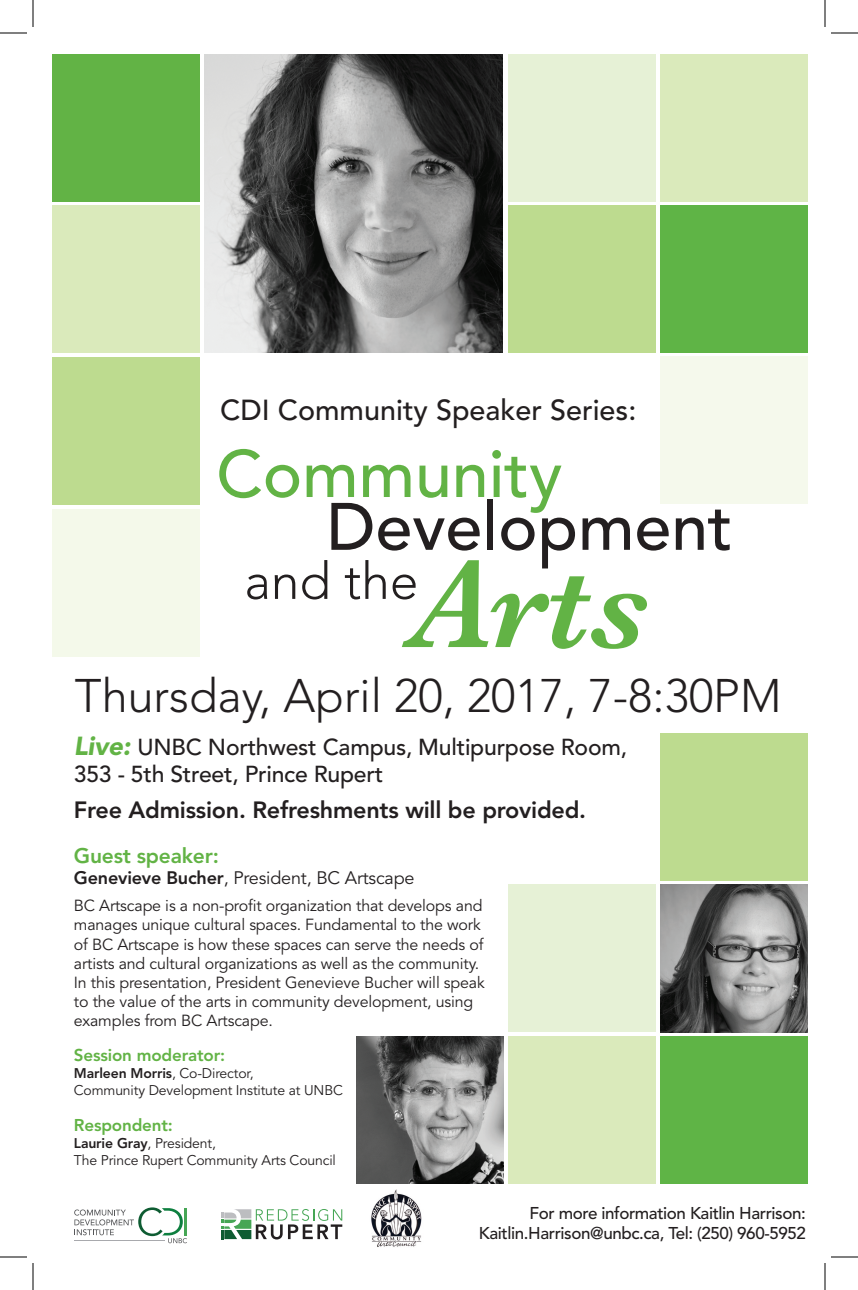
<style>
.page{position:relative;width:858px;height:1290px;background:#fff}
.page>*{position:absolute;margin:0;border:0;box-sizing:border-box;transform-origin:0 0}
.t1{font:italic 600 128.9px "Baskerville";color:#62b345}
.t2{font:500 66.2px "Avenir LT";color:#231f20}
.t3{font:500 66.2px "Avenir LT";color:#62b345}
.t4{font:300 51.4px "Avenir LT";color:#231f20}
.t5{font:300 46.7px "Avenir LT";color:#231f20}
.t6{font:500 28.8px "Avenir LT";color:#231f20}
.t7{font:800 23.4px "Avenir LT";letter-spacing:-.01em;color:#231f20}
.t8{font:500 23px/27.6px "Avenir LT";letter-spacing:-.01em;color:#231f20}
.t9{font:800 21px "Avenir LT";letter-spacing:-.01em;color:#62b345}
.t10{font:18px "Avenir LT";letter-spacing:-.01em;color:#231f20}
.t11{font:500 17px/20.4px "Avenir LT";letter-spacing:-.025em;color:#231f20;text-align:right}
.t12{font:800 17px "Avenir LT";letter-spacing:-.01em;color:#62b345}
.t13{font:16px/19.2px "Avenir LT";letter-spacing:-.01em;color:#231f20}
.t14{font:14px/16.8px "Avenir LT";letter-spacing:-.01em;color:#231f20}
.s1{font-weight:900;font-style:italic;font-size:25.9px;color:#62b345}
.s2{font-weight:800}
</style>
<div class="page">
<div style="left:53px;top:54px;width:147px;height:147px;background:#62b345"></div>
<div style="left:508px;top:205px;width:147px;height:147px;background:#bddb8f"></div>
<div style="left:53px;top:357px;width:147px;height:147px;background:#bddb8f"></div>
<div style="left:660px;top:357px;width:147px;height:147px;background:#f5f9ec"></div>
<div style="left:661px;top:205px;width:147px;height:148px;background:#5fb446"></div>
<div style="left:53px;top:509px;width:147px;height:147px;background:#f4f9ea"></div>
<div style="left:660px;top:733px;width:147px;height:147px;background:#bddb8f"></div>
<div style="left:508px;top:1037px;width:147px;height:147px;background:#daeabb"></div>
<div style="left:508px;top:885px;width:147px;height:147px;background:#e6f1d6"></div>
<div style="left:508px;top:54px;width:147px;height:147px;background:#e6f1d6"></div>
<div style="left:53px;top:205px;width:147px;height:147px;background:#daeabb"></div>
<div style="left:661px;top:54px;width:147px;height:147px;background:#daeabb"></div>
<img style="left:660px;top:885px;width:147px;height:147px">
<img style="left:356px;top:1037px;width:147px;height:147px">
<div style="left:660px;top:1037px;width:148px;height:147px;background:#5fb446"></div>
<svg style="left:74px;top:1207px;width:113px;height:36px"></svg>
<img style="left:371px;top:1189px;width:51px;height:58px">
<img style="left:204px;top:54px;width:299px;height:298px">
<svg style="left:221px;top:1209px;width:121px;height:31px"></svg>
<svg style="left:0;top:33px;width:27px;height:1px"></svg>
<svg style="left:831px;top:33px;width:27px;height:1px"></svg>
<svg style="left:0;top:1257px;width:27px;height:1px"></svg>
<svg style="left:33px;top:0;width:1px;height:27px"></svg>
<svg style="left:33px;top:1263px;width:1px;height:27px"></svg>
<svg style="left:825px;top:0;width:1px;height:27px"></svg>
<svg style="left:825px;top:1257px;width:33px;height:33px"></svg>
<h3 class="t6" style="left:220px;top:394px;width:418px">CDI Community Speaker Series:</h3>
<h2 class="t3" style="left:216px;top:436px;width:348px">Community</h2>
<h2 class="t2" style="left:326px;top:489px;width:408px">Development</h2>
<h3 class="t4" style="left:244px;top:551px;width:176px">and the</h3>
<h1 class="t1" style="left:411px;top:518px;width:239px">Arts</h1>
<h3 class="t5" style="left:75px;top:669px;width:708px">Thursday, April 20, 2017, 7-8:30PM</h3>
<h3 class="t8" style="left:74px;top:734px;width:555px"><span class="s1">Live:</span> UNBC Northwest Campus, Multipurpose Room,<br>353 - 5th Street, Prince Rupert</h3>
<h3 class="t7" style="left:74px;top:796px;width:514px">Free Admission. Refreshments will be provided.</h3>
<h3 class="t9" style="left:74px;top:843px;width:147px">Guest speaker:</h3>
<p class="t10" style="left:74px;top:868px;width:342px"><span class="s2">Genevieve Bucher</span>, President, BC Artscape</p>
<p class="t13" style="left:74px;top:897px;width:412px">BC Artscape is a non-profit organization that develops and manages unique cultural spaces. Fundamental to the work of BC Artscape is how these spaces can serve the needs of artists and cultural organizations as well as the community.<br>In this presentation, President Genevieve Bucher will speak to the value of the arts in community development, using examples from BC Artscape.</p>
<p class="t12" style="left:74px;top:1045px;width:153px">Session moderator:</p>
<p class="t14" style="left:74px;top:1065px;width:271px"><span class="s2">Marleen Morris</span>, Co-Director,<br>Community Development Institute at UNBC</p>
<p class="t12" style="left:74px;top:1115px;width:101px">Respondent:</p>
<p class="t14" style="left:74px;top:1135px;width:264px"><span class="s2">Laurie Gray</span>, President,<br>The Prince Rupert Community Arts Council</p>
<p class="t11" style="left:479px;top:1203px;width:328px">For more information Kaitlin Harrison:<br>Kaitlin.Harrison@unbc.ca, Tel: (250) 960-5952</p>
</div>
